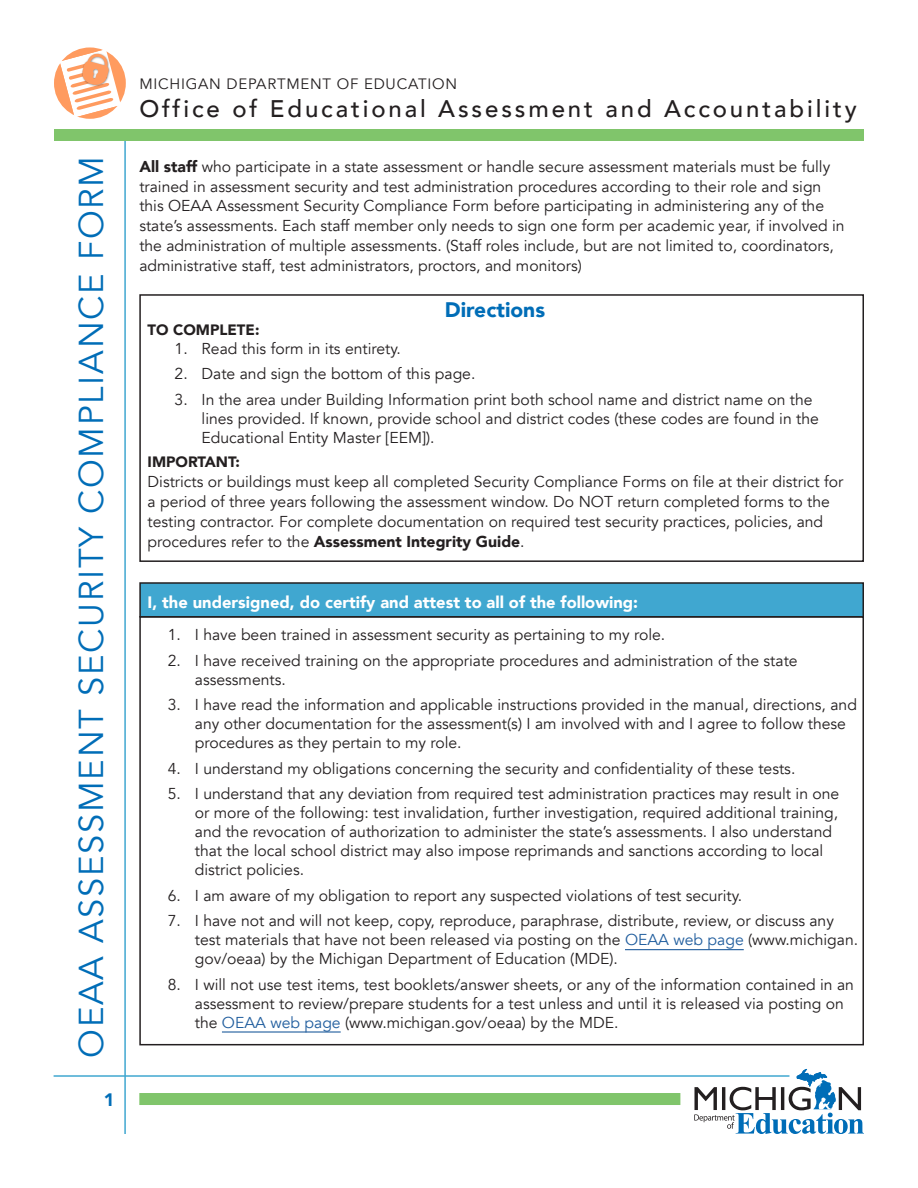
<style>
.page{position:relative;width:918px;height:1188px;background:#fff}
.page>*{position:absolute;margin:0;border:0;box-sizing:border-box;transform-origin:0 0}
.t1{font:34.5px "Avenir";letter-spacing:.05em;color:#006db7}
.t2{font:500 24px "Avenir";letter-spacing:.12em;color:#231f20}
.Table_Header{font:900 21px "Avenir";color:#006db7}
.t3{font:900 18px "Avenir";color:#006db7}
.t4{font:900 16.5px "Avenir";color:#fff}
.t5{font:15.75px/18.9px "Avenir";color:#231f20}
.t6{font:15px "Avenir";letter-spacing:.05em;color:#231f20}
.t7{font:900 15px "Avenir";color:#231f20}
.s1{font-weight:900}
.s2{color:#215e9e}
</style>
<div class="page">
<svg style="left:694px;top:1069px;width:170px;height:65px"></svg>
<div style="left:54px;top:129px;width:810px;height:12px;background:#80c56b"></div>
<div style="left:139px;top:1093px;width:541px;height:12px;background:#80c56b"></div>
<hr style="left:124px;top:141px;width:2px;height:993px;background:#40a7d0">
<hr style="left:54px;top:1075px;width:735px;height:2px;background:#40a7d0">
<div style="left:54px;top:47px;width:72px;height:72px;background:#ff9b5f;border-radius:50%"></div>
<svg style="left:60px;top:49px;width:61px;height:68px"></svg>
<div style="left:139px;top:294px;width:725px;height:268px;border:2px solid #231f20"></div>
<div style="left:140px;top:583px;width:723px;height:34px;background:#40a7d0"></div>
<div style="left:139px;top:582px;width:725px;height:36px;border:2px solid #231f20"></div>
<hr style="left:625px;top:949px;width:119px;height:1px;background:#215e9e">
<hr style="left:222px;top:1031px;width:119px;height:2px;background:#215e9e">
<div style="left:139px;top:616px;width:725px;height:429px;border:2px solid #231f20"></div>
<p class="t6" style="left:139px;top:75px;width:319px">MICHIGAN DEPARTMENT OF EDUCATION</p>
<p class="t2" style="left:139px;top:88px;width:719px">Office of Educational Assessment and Accountability</p>
<h1 class="t1" style="left:71px;top:1058px;width:903px;rotate:-90deg">OEAA ASSESSMENT SECURITY COMPLIANCE FORM</h1>
<p class="t5" style="left:139px;top:157px;width:707px;line-height:19.8px"><span class="s1">All staff</span> who participate in a state assessment or handle secure assessment materials must be fully trained in assessment security and test administration procedures according to their role and sign this OEAA Assessment Security Compliance Form before participating in administering any of the state’s assessments. Each staff member only needs to sign one form per academic year, if involved in the administration of multiple assessments. (Staff roles include, but are not limited to, coordinators, administrative staff, test administrators, proctors, and monitors)</p>
<p class="t3" style="left:104px;top:1084px;width:12px">1</p>
<p class="Table_Header" style="left:445px;top:291px;width:102px">Directions</p>
<p class="t7" style="left:148px;top:317px;width:113px">TO COMPLETE:</p>
<p class="t5" style="left:175px;top:339px;width:228px">1. Read this form in its entirety.</p>
<p class="t5" style="left:175px;top:365px;width:302px">2. Date and sign the bottom of this page.</p>
<p class="t5" style="left:202px;top:390px;width:619px;text-indent:-27px">3. In the area under Building Information print both school name and district name on the lines provided. If known, provide school and district codes (these codes are found in the<br>Educational Entity Master [EEM]).</p>
<p class="t7" style="left:148px;top:449px;width:94px">IMPORTANT:</p>
<p class="t5" style="left:148px;top:472px;width:697px;line-height:19.8px">Districts or buildings must keep all completed Security Compliance Forms on file at their district for a period of three years following the assessment window. Do NOT return completed forms to the testing contractor. For complete documentation on required test security practices, policies, and procedures refer to the <span class="s1">Assessment Integrity Guide</span>.</p>
<p class="t4" style="left:148px;top:588px;width:492px">I, the undersigned, do certify and attest to all of the following:</p>
<p class="t5" style="left:168px;top:625px;width:499px">1. I have been trained in assessment security as pertaining to my role.</p>
<p class="t5" style="left:195px;top:651px;width:604px;text-indent:-27px">2. I have received training on the appropriate procedures and administration of the state assessments.</p>
<p class="t5" style="left:195px;top:696px;width:664px;text-indent:-27px">3. I have read the information and applicable instructions provided in the manual, directions, and any other documentation for the assessment(s) I am involved with and I agree to follow these procedures as they pertain to my role.</p>
<p class="t5" style="left:168px;top:759px;width:629px">4. I understand my obligations concerning the security and confidentiality of these tests.</p>
<p class="t5" style="left:195px;top:785px;width:646px;text-indent:-27px">5. I understand that any deviation from required test administration practices may result in one or more of the following: test invalidation, further investigation, required additional training, and the revocation of authorization to administer the state’s assessments. I also understand that the local school district may also impose reprimands and sanctions according to local district policies.</p>
<p class="t5" style="left:168px;top:886px;width:576px">6. I am aware of my obligation to report any suspected violations of test security.</p>
<p class="t5" style="left:195px;top:912px;width:665px;text-indent:-27px">7. I have not and will not keep, copy, reproduce, paraphrase, distribute, review, or discuss any test materials that have not been released via posting on the <span class="s2">OEAA web page</span> (www.michigan. gov/oeaa) by the Michigan Department of Education (MDE).</p>
<p class="t5" style="left:195px;top:975px;width:661px;text-indent:-27px">8. I will not use test items, test booklets/answer sheets, or any of the information contained in an assessment to review/prepare students for a test unless and until it is released via posting on the <span class="s2">OEAA web page</span> (www.michigan.gov/oeaa) by the MDE.</p>
</div>
